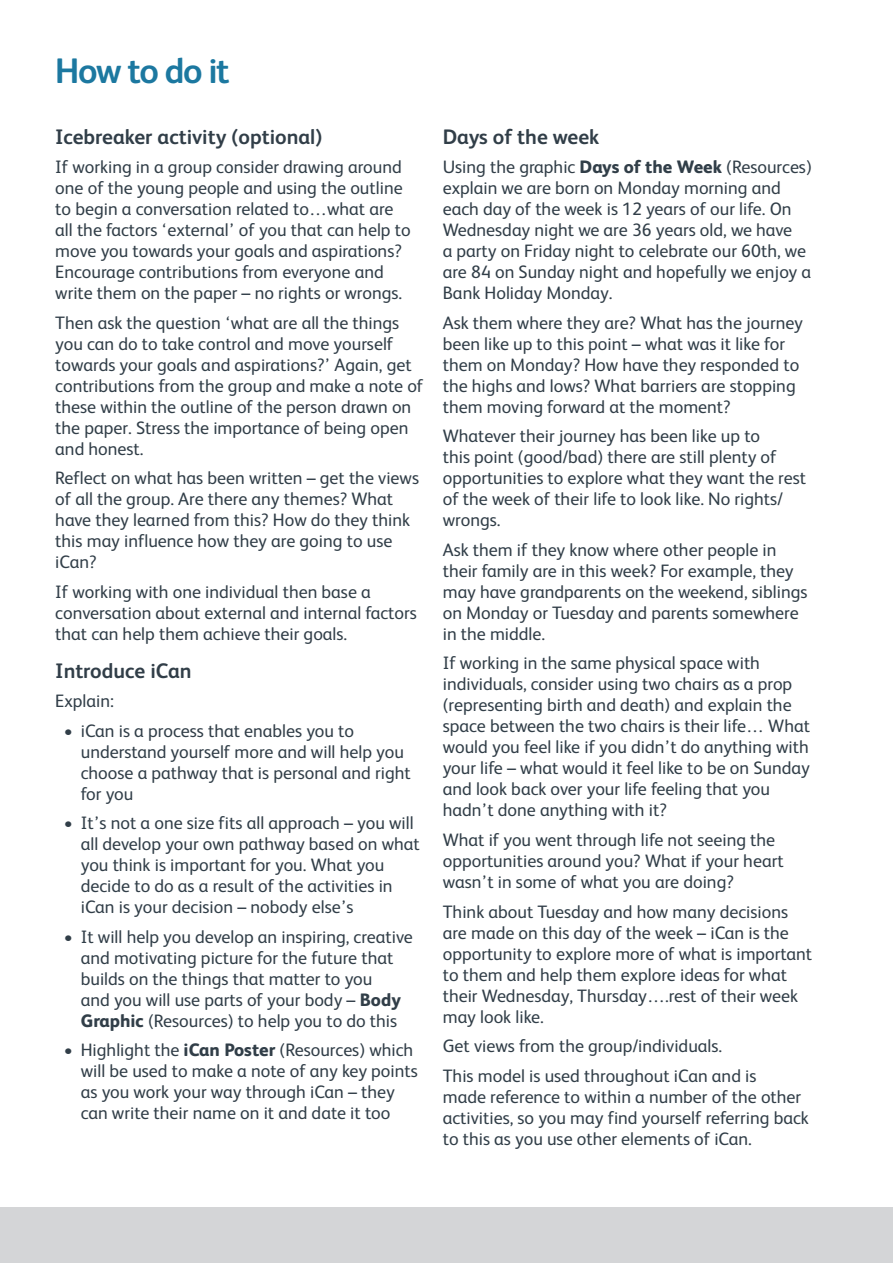
<style>
.page{position:relative;width:893px;height:1263px;background:#fff}
.page>*{position:absolute;margin:0;border:0;box-sizing:border-box;transform-origin:0 0}
.t1{font:700 35.55px "FS Albert";letter-spacing:-.04em;color:#1c78a0}
.t2{font:700 21px "FS Albert";color:#313e48}
.t3{font:18px/21px "FS Albert";color:#313e48}
.s1{font-weight:800}
</style>
<div class="page">
<div style="left:0;top:1208px;width:893px;height:55px;background:#d4d5d7"></div>
<h1 class="t1" style="left:55px;top:50px;width:176px">How to do it</h1>
<p class="t2" style="left:55px;top:124px;width:269px">Icebreaker activity (optional)</p>
<p class="t3" style="left:55px;top:156px;width:357px">If working in a group consider drawing around one of the young people and using the outline to begin a conversation related to…what are all the factors ‘external’ of you that can help to move you towards your goals and aspirations?<br>Encourage contributions from everyone and write them on the paper – no rights or wrongs.</p>
<p class="t3" style="left:55px;top:312px;width:369px">Then ask the question ‘what are all the things you can do to take control and move yourself towards your goals and aspirations?’ Again, get contributions from the group and make a note of these within the outline of the person drawn on the paper. Stress the importance of being open and honest.</p>
<p class="t3" style="left:55px;top:468px;width:365px">Reflect on what has been written – get the views of all the group. Are there any themes? What have they learned from this? How do they think this may influence how they are going to use iCan?</p>
<p class="t3" style="left:55px;top:581px;width:363px">If working with one individual then base a conversation about external and internal factors that can help them achieve their goals.</p>
<p class="t2" style="left:55px;top:658px;width:138px">Introduce iCan</p>
<p class="t3" style="left:55px;top:691px;width:60px">Explain:</p>
<p class="t3" style="left:81px;top:720px;width:331px;text-indent:-17px">• iCan is a process that enables you to understand yourself more and will help you choose a pathway that is personal and right for you</p>
<p class="t3" style="left:81px;top:813px;width:341px;text-indent:-17px">• It’s not a one size fits all approach – you will all develop your own pathway based on what you think is important for you. What you decide to do as a result of the activities in iCan is your decision – nobody else’s</p>
<p class="t3" style="left:81px;top:926px;width:334px;text-indent:-17px">• It will help you develop an inspiring, creative and motivating picture for the future that builds on the things that matter to you<br>and you will use parts of your body – <span class="s1">Body Graphic</span> (Resources) to help you to do this</p>
<p class="t3" style="left:81px;top:1040px;width:338px;text-indent:-17px">• Highlight the <span class="s1">iCan Poster</span> (Resources) which will be used to make a note of any key points as you work your way through iCan – they can write their name on it and date it too</p>
<p class="t2" style="left:443px;top:124px;width:158px">Days of the week</p>
<p class="t3" style="left:443px;top:156px;width:371px">Using the graphic <span class="s1">Days of the Week</span> (Resources) explain we are born on Monday morning and each day of the week is 12 years of our life. On Wednesday night we are 36 years old, we have<br>a party on Friday night to celebrate our 60th, we are 84 on Sunday night and hopefully we enjoy a Bank Holiday Monday.</p>
<p class="t3" style="left:443px;top:312px;width:362px">Ask them where they are? What has the journey been like up to this point – what was it like for them on Monday? How have they responded to the highs and lows? What barriers are stopping them moving forward at the moment?</p>
<p class="t3" style="left:443px;top:426px;width:365px">Whatever their journey has been like up to<br>this point (good/bad) there are still plenty of opportunities to explore what they want the rest of the week of their life to look like. No rights/ wrongs.</p>
<p class="t3" style="left:443px;top:539px;width:366px">Ask them if they know where other people in their family are in this week? For example, they may have grandparents on the weekend, siblings on Monday or Tuesday and parents somewhere in the middle.</p>
<p class="t3" style="left:443px;top:653px;width:369px">If working in the same physical space with individuals, consider using two chairs as a prop (representing birth and death) and explain the space between the two chairs is their life… What would you feel like if you didn’t do anything with your life – what would it feel like to be on Sunday and look back over your life feeling that you hadn’t done anything with it?</p>
<p class="t3" style="left:443px;top:829px;width:342px">What if you went through life not seeing the opportunities around you? What if your heart wasn’t in some of what you are doing?</p>
<p class="t3" style="left:443px;top:901px;width:371px">Think about Tuesday and how many decisions are made on this day of the week – iCan is the opportunity to explore more of what is important to them and help them explore ideas for what their Wednesday, Thursday….rest of their week may look like.</p>
<p class="t3" style="left:443px;top:1031px;width:315px;line-height:29.5px">Get views from the group/individuals.<br>This model is used throughout iCan and is</p>
<p class="t3" style="left:443px;top:1086px;width:368px">made reference to within a number of the other activities, so you may find yourself referring back to this as you use other elements of iCan.</p>
</div>
